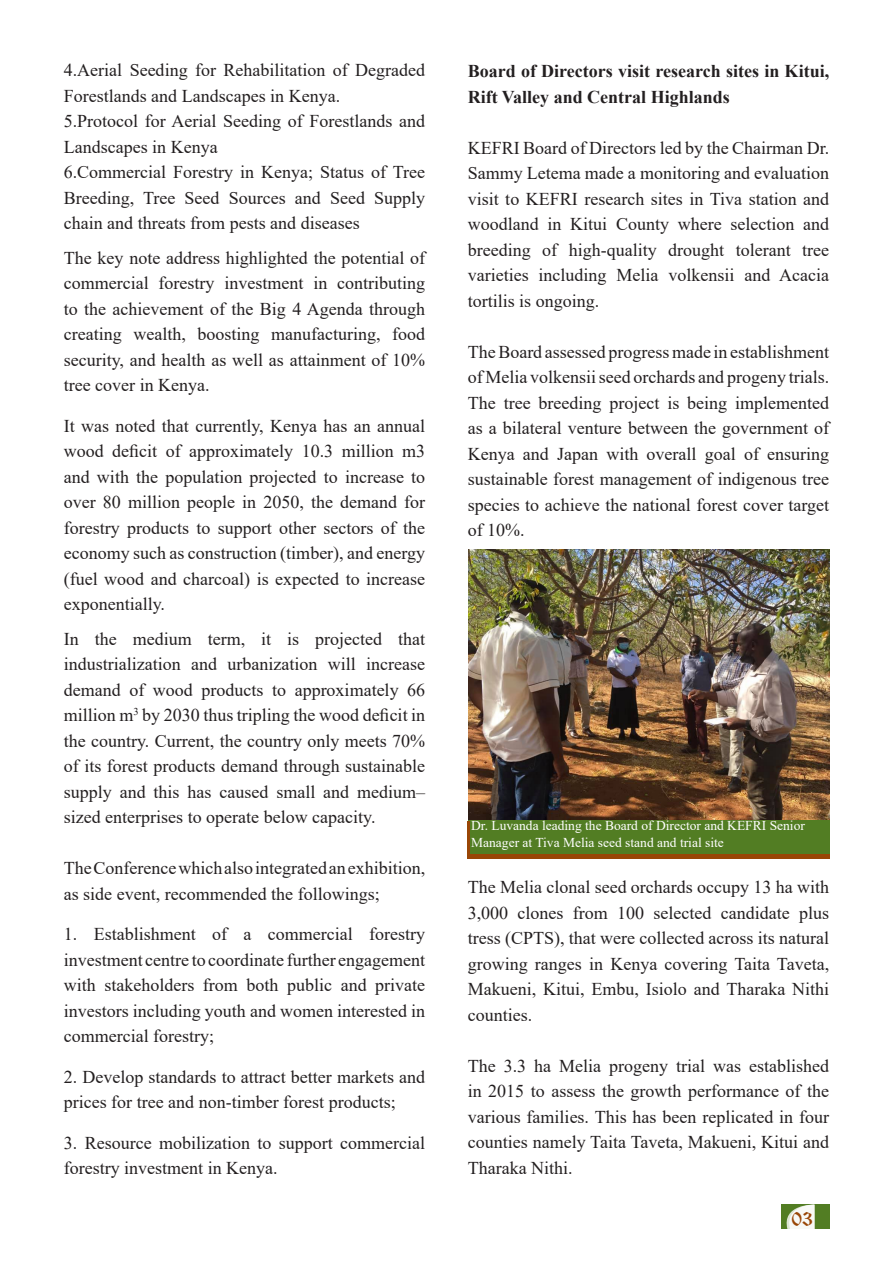
<style>
.page{position:relative;width:893px;height:1263px;background:#fff}
.page>*{position:absolute;margin:0;border:0;box-sizing:border-box;transform-origin:0 0}
.t1{font:21px "Old English Text";color:#994606}
.t2{font:18px/25.5px "Times New Roman";color:#231f20;text-align:justify}
.t3{font:700 18px/25.5px "Times New Roman";color:#231f20}
.t4{font:13.5px/16.5px "Times New Roman";color:#fff}
</style>
<div class="page">
<div style="left:781px;top:1204px;width:48px;height:25px;background:#527d23"></div>
<svg style="left:786px;top:1204px;width:29px;height:25px"></svg>
<div style="left:468px;top:817px;width:361px;height:37px;background:#527d23"></div>
<hr style="left:468px;top:821px;width:2px;height:37px;background:#994606">
<hr style="left:468px;top:854px;width:361px;height:4px;background:#994606">
<img style="left:469px;top:550px;width:360px;height:269px">
<p class="t2" style="left:64px;top:57px;width:363px">4.Aerial Seeding for Rehabilitation of Degraded<br>Forestlands and Landscapes in Kenya.</p>
<p class="t2" style="left:64px;top:108px;width:363px">5.Protocol for Aerial Seeding of Forestlands and<br>Landscapes in Kenya</p>
<p class="t2" style="left:64px;top:159px;width:363px">6.Commercial Forestry in Kenya; Status of Tree Breeding, Tree Seed Sources and Seed Supply chain and threats from pests and diseases</p>
<p class="t2" style="left:64px;top:244px;width:363px">The key note address highlighted the potential of commercial forestry investment in contributing to the achievement of the Big 4 Agenda through creating wealth, boosting manufacturing, food security, and health as well as attainment of 10% tree cover in Kenya.</p>
<p class="t2" style="left:64px;top:412px;width:363px">It was noted that currently, Kenya has an annual wood deficit of approximately 10.3 million m3 and with the population projected to increase to over 80 million people in 2050, the demand for forestry products to support other sectors of the economy such as construction (timber), and energy (fuel wood and charcoal) is expected to increase exponentially.</p>
<p class="t2" style="left:64px;top:625px;width:363px">In the medium term, it is projected that industrialization and urbanization will increase demand of wood products to approximately 66 million m<sup>3</sup> by 2030 thus tripling the wood deficit in the country. Current, the country only meets 70% of its forest products demand through sustainable supply and this has caused small and medium– sized enterprises to operate below capacity.</p>
<p class="t2" style="left:64px;top:855px;width:363px">The Conference which also integrated an exhibition, as side event, recommended the followings;</p>
<p class="t2" style="left:64px;top:921px;width:363px">1. Establishment of a commercial forestry investment centre to coordinate further engagement with stakeholders from both public and private investors including youth and women interested in commercial forestry;</p>
<p class="t2" style="left:64px;top:1063px;width:363px">2. Develop standards to attract better markets and prices for tree and non-timber forest products;</p>
<p class="t2" style="left:64px;top:1129px;width:363px">3. Resource mobilization to support commercial forestry investment in Kenya.</p>
<p class="t3" style="left:468px;top:58px;width:363px">Board of Directors visit research sites in Kitui,<br>Rift Valley and Central Highlands</p>
<p class="t2" style="left:468px;top:134px;width:363px">KEFRI Board of Directors led by the Chairman Dr.<br>Sammy Letema made a monitoring and evaluation visit to KEFRI research sites in Tiva station and woodland in Kitui County where selection and breeding of high-quality drought tolerant tree varieties including Melia volkensii and Acacia tortilis is ongoing.</p>
<p class="t2" style="left:468px;top:338px;width:363px">The Board assessed progress made in establishment of Melia volkensii seed orchards and progeny trials.<br>The tree breeding project is being implemented as a bilateral venture between the government of Kenya and Japan with overall goal of ensuring sustainable forest management of indigenous tree species to achieve the national forest cover target of 10%.</p>
<p class="t4" style="left:471px;top:817px;width:335px">Dr. Luvanda leading the Board of Director and KEFRI Senior<br>Manager at Tiva Melia seed stand and trial site</p>
<p class="t2" style="left:468px;top:874px;width:363px">The Melia clonal seed orchards occupy 13 ha with 3,000 clones from 100 selected candidate plus tress (CPTS), that were collected across its natural growing ranges in Kenya covering Taita Taveta, Makueni, Kitui, Embu, Isiolo and Tharaka Nithi counties.</p>
<p class="t2" style="left:468px;top:1052px;width:363px">The 3.3 ha Melia progeny trial was established in 2015 to assess the growth performance of the various families. This has been replicated in four counties namely Taita Taveta, Makueni, Kitui and Tharaka Nithi.</p>
<p class="t1" style="left:791px;top:1205px;width:23px">03</p>
</div>
